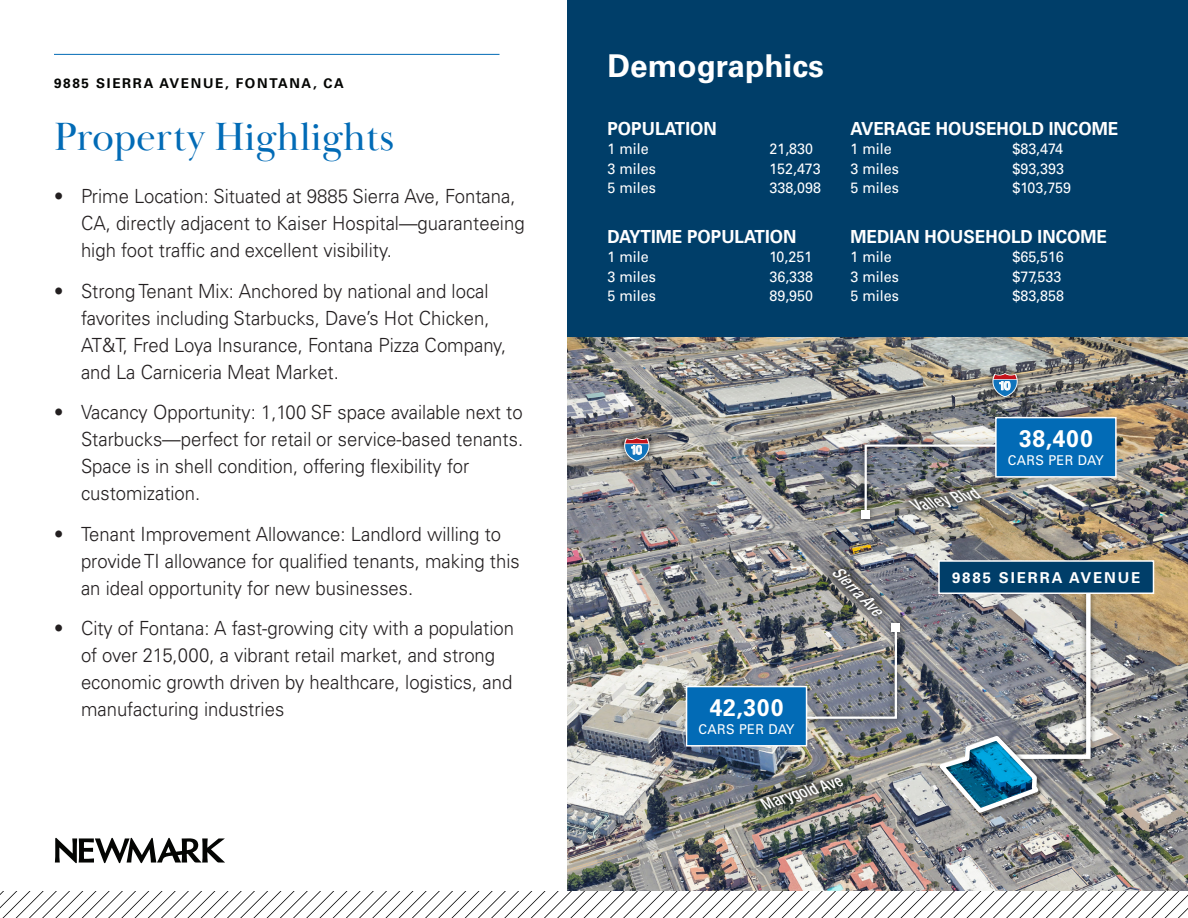
<style>
.page{position:relative;width:1188px;height:918px;background:#fff}
.page>*{position:absolute;margin:0;border:0;box-sizing:border-box;transform-origin:0 0}
.Head_27_29{font:40.5px "Baskerville Display PT";color:#026bb6}
.Headline{font:700 31.5px "Univers LT Pro 65";color:#fff}
.t1{font:700 24px "Univers LT Pro 65";letter-spacing:.03em;color:#fff;scale:.95 1}
.t2{font:300 19.5px/27px "Univers LT Pro 45";color:#231f20;scale:.95 1}
.Text_8_11{font:700 18px "Univers LT Pro 65";color:#fff;scale:.95 1}
._47thStE-Palmdale-Bodytext-2{font:italic 500 condensed 16.5px "Helvetica Neue LT Std";color:#fff;scale:.95 1}
.Text_9_15{font:15px "Univers LT Pro 55 Roman";color:#fff;scale:.95 1}
.Head_6_10_CAPS_Ctr{font:700 15px "Univers LT Pro 65";letter-spacing:.125em;color:#fff}
.t3{font:700 13.5px "Univers LT Pro 65";letter-spacing:.125em;color:#040503}
.t4{font:13.5px "Univers LT Pro 55 Roman";letter-spacing:.03em;color:#fff;scale:.95 1}
.t5{font:700 12.3px "Helvetica";color:#fff;scale:.95 1}
</style>
<div class="page">
<svg style="left:55px;top:838px;width:170px;height:25px"></svg>
<hr style="left:54px;top:54px;width:446px;height:1px;background:#026bb6">
<svg style="left:0;top:891px;width:1188px;height:27px"></svg>
<div style="left:567px;top:0;width:621px;height:338px;background:#003e69"></div>
<img style="left:567px;top:338px;width:621px;height:553px">
<div style="left:616px;top:430px;width:42px;height:39px;background:#040503;opacity:.6"></div>
<svg style="left:624px;top:437px;width:25px;height:25px"></svg>
<div style="left:984px;top:366px;width:42px;height:39px;background:#040503;opacity:.6"></div>
<svg style="left:992px;top:373px;width:26px;height:24px"></svg>
<img style="left:740px;top:760px;width:125px;height:67px">
<div style="left:1008px;top:582px;width:89px;height:183px;background:#040503;opacity:.6"></div>
<div style="left:939px;top:561px;width:215px;height:32px;background:#003e69"></div>
<div style="left:938px;top:560px;width:216px;height:34px;border:2px solid #fff"></div>
<div style="left:939px;top:735px;width:105px;height:83px;background:#040503;opacity:.5"></div>
<img style="left:934px;top:583px;width:159px;height:233px">
<div style="left:718px;top:615px;width:190px;height:112px;background:#040503;opacity:.6"></div>
<img style="left:724px;top:554px;width:183px;height:166px">
<div style="left:891px;top:623px;width:9px;height:9px;background:#fff"></div>
<div style="left:687px;top:687px;width:120px;height:59px;background:#026bb6"></div>
<div style="left:686px;top:686px;width:121px;height:61px;border:2px solid #fff"></div>
<div style="left:853px;top:436px;width:185px;height:91px;background:#040503;opacity:.6"></div>
<img style="left:863px;top:443px;width:169px;height:84px">
<div style="left:861px;top:510px;width:9px;height:9px;background:#fff"></div>
<div style="left:996px;top:418px;width:120px;height:59px;background:#026bb6"></div>
<div style="left:995px;top:417px;width:122px;height:61px;border:2px solid #fff"></div>
<p class="t3" style="left:54px;top:73px;width:292px">9885 SIERRA AVENUE, FONTANA, CA</p>
<p class="Head_27_29" style="left:54px;top:113px;width:342px">Property Highlights</p>
<p class="t2" style="left:81px;top:182px;width:469px;text-indent:-27px">• Prime Location: Situated at 9885 Sierra Ave, Fontana,<br>CA, directly adjacent to Kaiser Hospital—guaranteeing high foot traffic and excellent visibility.</p>
<p class="t2" style="left:81px;top:277px;width:449px;text-indent:-27px">• Strong Tenant Mix: Anchored by national and local favorites including Starbucks, Dave’s Hot Chicken, AT&amp;T, Fred Loya Insurance, Fontana Pizza Company, and La Carniceria Meat Market.</p>
<p class="t2" style="left:81px;top:398px;width:467px;text-indent:-27px">• Vacancy Opportunity: 1,100 SF space available next to Starbucks—perfect for retail or service-based tenants.<br>Space is in shell condition, offering flexibility for customization.</p>
<p class="t2" style="left:81px;top:520px;width:463px;text-indent:-27px">• Tenant Improvement Allowance: Landlord willing to provide TI allowance for qualified tenants, making this an ideal opportunity for new businesses.</p>
<p class="t2" style="left:81px;top:614px;width:457px;text-indent:-27px">• City of Fontana: A fast-growing city with a population of over 215,000, a vibrant retail market, and strong economic growth driven by healthcare, logistics, and manufacturing industries</p>
<p class="Headline" style="left:608px;top:44px;width:218px">Demographics</p>
<p class="Text_8_11" style="left:608px;top:116px;width:117px">POPULATION</p>
<p class="Text_9_15" style="left:608px;top:138px;width:45px">1 mile</p>
<p class="Text_9_15" style="left:770px;top:138px;width:47px">21,830</p>
<p class="Text_9_15" style="left:608px;top:158px;width:52px">3 miles</p>
<p class="Text_9_15" style="left:770px;top:158px;width:55px">152,473</p>
<p class="Text_9_15" style="left:608px;top:177px;width:52px">5 miles</p>
<p class="Text_9_15" style="left:770px;top:177px;width:56px">338,098</p>
<p class="Text_8_11" style="left:608px;top:224px;width:200px">DAYTIME POPULATION</p>
<p class="Text_9_15" style="left:608px;top:246px;width:45px">1 mile</p>
<p class="Text_9_15" style="left:770px;top:246px;width:47px">10,251</p>
<p class="Text_9_15" style="left:608px;top:266px;width:52px">3 miles</p>
<p class="Text_9_15" style="left:770px;top:266px;width:47px">36,338</p>
<p class="Text_9_15" style="left:608px;top:285px;width:52px">5 miles</p>
<p class="Text_9_15" style="left:770px;top:285px;width:47px">89,950</p>
<p class="Text_8_11" style="left:850px;top:116px;width:283px">AVERAGE HOUSEHOLD INCOME</p>
<p class="Text_9_15" style="left:850px;top:138px;width:45px">1 mile</p>
<p class="Text_9_15" style="left:1012px;top:138px;width:55px">$83,474</p>
<p class="Text_9_15" style="left:850px;top:158px;width:52px">3 miles</p>
<p class="Text_9_15" style="left:1012px;top:158px;width:56px">$93,393</p>
<p class="Text_9_15" style="left:850px;top:177px;width:52px">5 miles</p>
<p class="Text_9_15" style="left:1012px;top:177px;width:63px">$103,759</p>
<p class="Text_8_11" style="left:850px;top:224px;width:272px">MEDIAN HOUSEHOLD INCOME</p>
<p class="Text_9_15" style="left:850px;top:246px;width:45px">1 mile</p>
<p class="Text_9_15" style="left:1012px;top:246px;width:55px">$65,516</p>
<p class="Text_9_15" style="left:850px;top:266px;width:52px">3 miles</p>
<p class="Text_9_15" style="left:1012px;top:266px;width:53px">$77,533</p>
<p class="Text_9_15" style="left:850px;top:285px;width:52px">5 miles</p>
<p class="Text_9_15" style="left:1012px;top:285px;width:56px">$83,858</p>
<p class="t5" style="left:630px;top:440px;width:14px">10</p>
<p class="_47thStE-Palmdale-Bodytext-2" style="left:842px;top:562px;width:67px;rotate:45deg">Sierra Ave</p>
<p class="t5" style="left:999px;top:376px;width:14px">10</p>
<p class="_47thStE-Palmdale-Bodytext-2" style="left:914px;top:496px;width:72px;rotate:-12deg">Valley Blvd</p>
<p class="t1" style="left:1019px;top:422px;width:79px">38,400</p>
<p class="t4" style="left:1008px;top:451px;width:102px">CARS PER DAY</p>
<p class="Head_6_10_CAPS_Ctr" style="left:952px;top:567px;width:190px">9885 SIERRA AVENUE</p>
<p class="t1" style="left:710px;top:690px;width:79px">42,300</p>
<p class="t4" style="left:699px;top:720px;width:102px">CARS PER DAY</p>
<p class="_47thStE-Palmdale-Bodytext-2" style="left:761px;top:794px;width:89px;rotate:-17deg">Marygold Ave</p>
</div>
